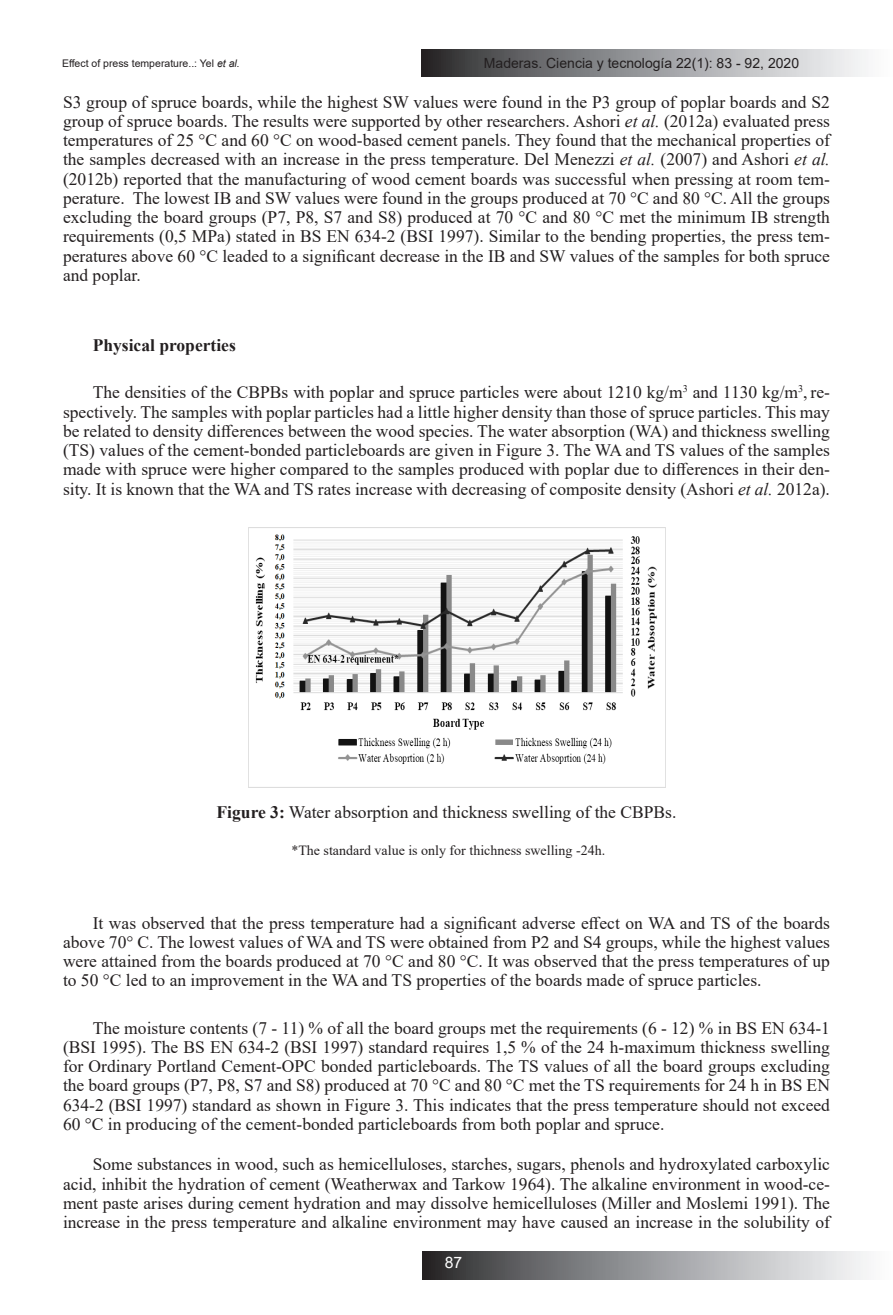
<style>
.page{position:relative;width:893px;height:1315px;background:#fff}
.page>*{position:absolute;margin:0;border:0;box-sizing:border-box;transform-origin:0 0}
.t1{font:17.5px/19.2px "Times New Roman";color:#231f20;text-align:justify}
.t2{font:700 17.5px "Times New Roman";color:#231f20}
.t3{font:15.75px "Arial";color:#fff}
.t4{font:14px "Times New Roman";color:#231f20}
.t5{font:14px "Arial";color:#231f20}
.t6{font:10.5px "Arial";color:#231f20}
.s1{font-style:italic}
.s2{font-weight:700}
</style>
<div class="page">
<svg style="left:422px;top:49px;width:444px;height:28px;background:#949597"></svg>
<svg style="left:423px;top:1252px;width:444px;height:27px;background:#949597"></svg>
<img style="left:248px;top:528px;width:418px;height:259px">
<p class="t6" style="left:62px;top:56px;width:179px">Effect of press temperature..: Yel <span class="s1">et al.</span></p>
<p class="t5" style="left:484px;top:53px;width:317px">Maderas. Ciencia y tecnología 22(1): 83 - 92, 2020</p>
<p class="t1" style="left:63px;top:92px;width:768px">S3 group of spruce boards, while the highest SW values were found in the P3 group of poplar boards and S2 group of spruce boards. The results were supported by other researchers. Ashori <span class="s1">et al.</span> (2012a) evaluated press temperatures of 25 °C and 60 °C on wood-based cement panels. They found that the mechanical properties of the samples decreased with an increase in the press temperature. Del Menezzi <span class="s1">et al.</span> (2007) and Ashori <span class="s1">et al. </span>(2012b) reported that the manufacturing of wood cement boards was successful when pressing at room tem&shy;perature. The lowest IB and SW values were found in the groups produced at 70 °C and 80 °C. All the groups excluding the board groups (P7, P8, S7 and S8) produced at 70 °C and 80 °C met the minimum IB strength requirements (0,5 MPa) stated in BS EN 634-2 (BSI 1997). Similar to the bending properties, the press tem&shy;peratures above 60 °C leaded to a significant decrease in the IB and SW values of the samples for both spruce and poplar.</p>
<p class="t2" style="left:93px;top:332px;width:145px">Physical properties</p>
<p class="t1" style="left:63px;top:382px;width:768px;text-indent:30px">The densities of the CBPBs with poplar and spruce particles were about 1210 kg/m<sup>3</sup> and 1130 kg/m<sup>3</sup>, re&shy;spectively. The samples with poplar particles had a little higher density than those of spruce particles. This may be related to density differences between the wood species. The water absorption (WA) and thickness swelling (TS) values of the cement-bonded particleboards are given in Figure 3. The WA and TS values of the samples made with spruce were higher compared to the samples produced with poplar due to differences in their den&shy;sity. It is known that the WA and TS rates increase with decreasing of composite density (Ashori <span class="s1">et al.</span> 2012a).</p>
<p class="t1" style="left:217px;top:802px;width:461px"><span class="s2">Figure 3:</span> Water absorption and thickness swelling of the CBPBs.</p>
<p class="t4" style="left:291px;top:840px;width:315px">*The standard value is only for thichness swelling -24h.</p>
<p class="t1" style="left:63px;top:912px;width:768px;text-indent:30px">It was observed that the press temperature had a significant adverse effect on WA and TS of the boards above 70° C. The lowest values of WA and TS were obtained from P2 and S4 groups, while the highest values were attained from the boards produced at 70 °C and 80 °C. It was observed that the press temperatures of up to 50 °C led to an improvement in the WA and TS properties of the boards made of spruce particles.</p>
<p class="t1" style="left:63px;top:1017px;width:768px;text-indent:30px">The moisture contents (7 - 11) % of all the board groups met the requirements (6 - 12) % in BS EN 634-1 (BSI 1995). The BS EN 634-2 (BSI 1997) standard requires 1,5 % of the 24 h-maximum thickness swelling for Ordinary Portland Cement-OPC bonded particleboards. The TS values of all the board groups excluding the board groups (P7, P8, S7 and S8) produced at 70 °C and 80 °C met the TS requirements for 24 h in BS EN 634-2 (BSI 1997) standard as shown in Figure 3. This indicates that the press temperature should not exceed 60 °C in producing of the cement-bonded particleboards from both poplar and spruce.</p>
<p class="t1" style="left:63px;top:1154px;width:768px;text-indent:30px">Some substances in wood, such as hemicelluloses, starches, sugars, phenols and hydroxylated carboxylic acid, inhibit the hydration of cement (Weatherwax and Tarkow 1964). The alkaline environment in wood-ce&shy;ment paste arises during cement hydration and may dissolve hemicelluloses (Miller and Moslemi 1991). The increase in the press temperature and alkaline environment may have caused an increase in the solubility of</p>
<p class="t3" style="left:445px;top:1252px;width:19px">87</p>
</div>
